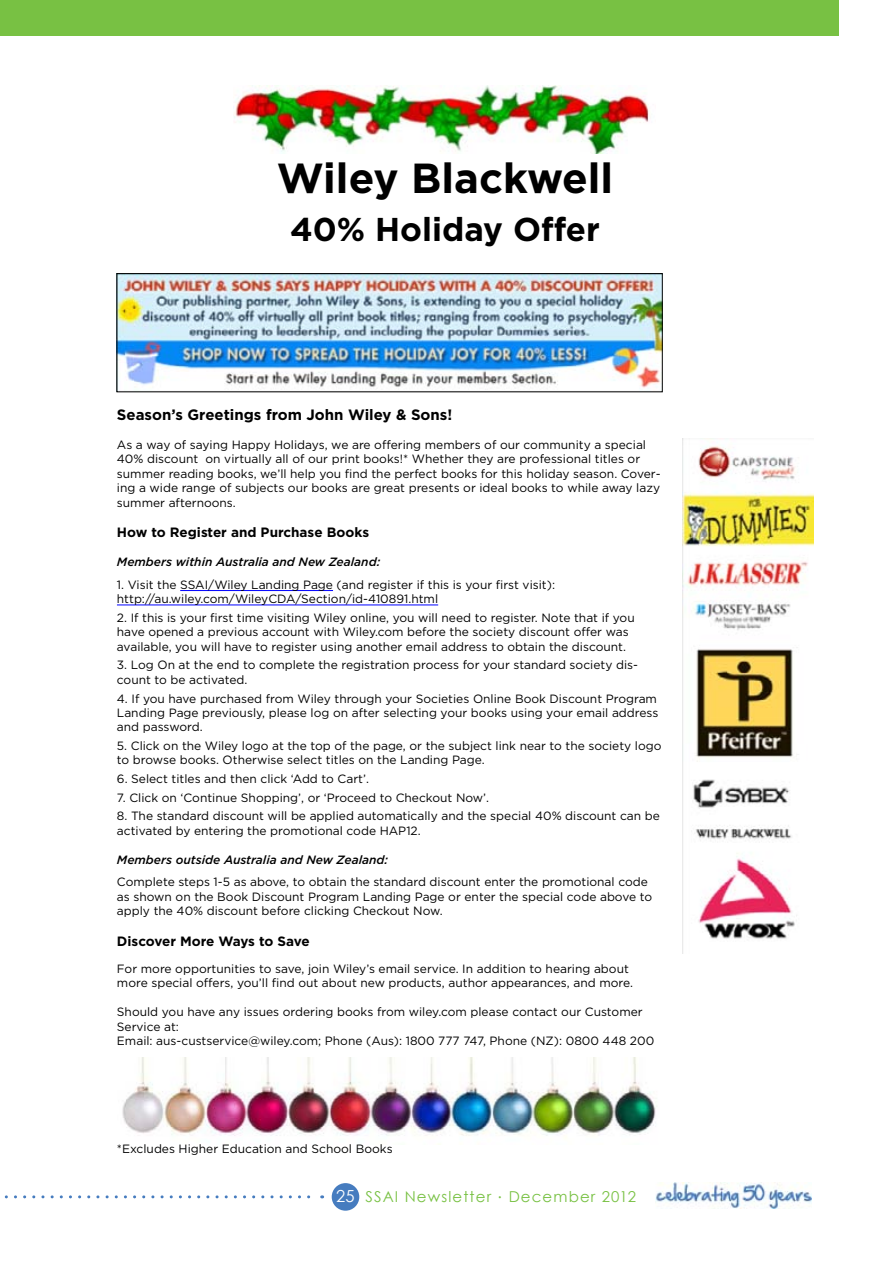
<style>
.page{position:relative;width:893px;height:1263px;background:#fff}
.page>*{position:absolute;margin:0;border:0;box-sizing:border-box;transform-origin:0 0}
.t1{font:700 42px "Gotham";color:#000}
.t2{font:700 33px "Gotham";color:#000}
.t3{font:700 15px "Gotham";color:#000}
.t4{font:15px "Century Gothic";letter-spacing:.075em;color:#78c143}
.t5{font:700 13.5px "Gotham";color:#000}
.t6{font:12px/14.4px "Gotham";color:#000}
.t7{font:italic 500 12px "Gotham";color:#000}
.s1{font-size:16.5px;color:#fff}
</style>
<div class="page">
<div style="left:332px;top:1183px;width:27px;height:28px;background:#467cbf;border-radius:50%"></div>
<svg style="left:4px;top:1195px;width:319px;height:3px"></svg>
<div style="left:0;top:0;width:838px;height:36px;background:#78c143"></div>
<img style="left:656px;top:1182px;width:155px;height:26px">
<img style="left:119px;top:275px;width:542px;height:114px">
<div style="left:117px;top:273px;width:546px;height:119px;border:1px solid #000"></div>
<img style="left:122px;top:1057px;width:535px;height:88px">
<img style="left:234px;top:85px;width:416px;height:68px">
<img style="left:682px;top:438px;width:131px;height:516px">
<hr style="left:180px;top:590px;width:153px;height:1px;background:#00f">
<hr style="left:117px;top:605px;width:321px;height:1px;background:#00f">
<h1 class="t1" style="left:277px;top:150px;width:338px">Wiley Blackwell</h1>
<h2 class="t2" style="left:290px;top:207px;width:311px">40% Holiday Offer</h2>
<p class="t3" style="left:117px;top:404px;width:337px">Season’s Greetings from John Wiley &amp; Sons!</p>
<p class="t6" style="left:117px;top:437px;width:545px">As a way of saying Happy Holidays, we are offering members of our community a special 40% discount on virtually all of our print books!* Whether they are professional titles or summer reading books, we’ll help you find the perfect books for this holiday season. Cover&shy;ing a wide range of subjects our books are great presents or ideal books to while away lazy summer afternoons.</p>
<p class="t5" style="left:117px;top:523px;width:254px">How to Register and Purchase Books</p>
<p class="t7" style="left:117px;top:554px;width:265px">Members within Australia and New Zealand:</p>
<p class="t6" style="left:117px;top:577px;width:440px">1. Visit the SSAI/Wiley Landing Page (and register if this is your first visit): http://au.wiley.com/WileyCDA/Section/id-410891.html</p>
<p class="t6" style="left:117px;top:610px;width:519px">2. If this is your first time visiting Wiley online, you will need to register. Note that if you have opened a previous account with Wiley.com before the society discount offer was available, you will have to register using another email address to obtain the discount.</p>
<p class="t6" style="left:117px;top:658px;width:523px">3. Log On at the end to complete the registration process for your standard society dis&shy;count to be activated.</p>
<p class="t6" style="left:117px;top:691px;width:543px;text-align:justify">4. If you have purchased from Wiley through your Societies Online Book Discount Program Landing Page previously, please log on after selecting your books using your email address and password.</p>
<p class="t6" style="left:117px;top:738px;width:546px">5. Click on the Wiley logo at the top of the page, or the subject link near to the society logo to browse books. Otherwise select titles on the Landing Page.</p>
<p class="t6" style="left:117px;top:771px;width:254px">6. Select titles and then click ‘Add to Cart’.</p>
<p class="t6" style="left:117px;top:790px;width:374px">7. Click on ‘Continue Shopping’, or ‘Proceed to Checkout Now’.</p>
<p class="t6" style="left:117px;top:809px;width:544px">8. The standard discount will be applied automatically and the special 40% discount can be activated by entering the promotional code HAP12.</p>
<p class="t7" style="left:117px;top:851px;width:273px">Members outside Australia and New Zealand:</p>
<p class="t6" style="left:117px;top:875px;width:537px">Complete steps 1-5 as above, to obtain the standard discount enter the promotional code as shown on the Book Discount Program Landing Page or enter the special code above to apply the 40% discount before clicking Checkout Now.</p>
<p class="t5" style="left:117px;top:932px;width:194px">Discover More Ways to Save</p>
<p class="t6" style="left:117px;top:961px;width:518px">For more opportunities to save, join Wiley’s email service. In addition to hearing about more special offers, you’ll find out about new products, author appearances, and more.</p>
<p class="t6" style="left:117px;top:1004px;width:539px">Should you have any issues ordering books from wiley.com please contact our Customer<br>Service at:<br>Email: aus-custservice@wiley.com; Phone (Aus): 1800 777 747, Phone (NZ): 0800 448 200</p>
<p class="t6" style="left:117px;top:1141px;width:277px">*Excludes Higher Education and School Books</p>
<p class="t4" style="left:336px;top:1187px;width:301px"><span class="s1">25</span> SSAI Newsletter <sup>.</sup> December 2012</p>
</div>
